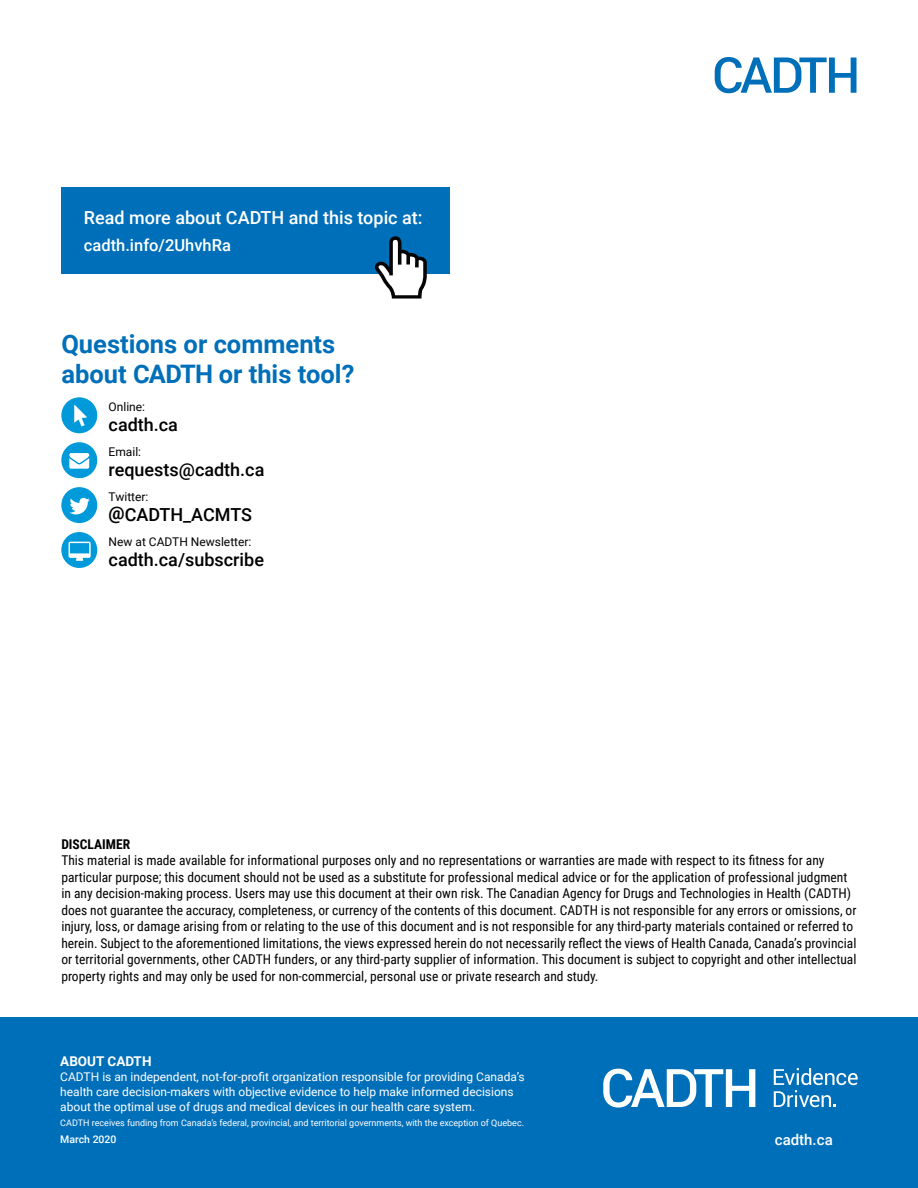
<style>
.page{position:relative;width:918px;height:1188px;background:#fff}
.page>*{position:absolute;margin:0;border:0;box-sizing:border-box;transform-origin:0 0}
.Questions_or_Comment{font:700 25.5px/30px "Roboto";color:#006fb9}
.URL{font:500 18px "Roboto";color:#000}
.URL_Call_to_Action{font:500 18px "Roboto";color:#fff}
.Vanity_URL{font:500 16.5px "Roboto";color:#fff}
.t1{font:500 15px "Roboto";color:#fff}
.t2{font:13.5px/16.5px "Roboto Condensed";color:#000}
.t3{font:700 13.5px "Roboto";color:#fff}
.t4{font:700 13.5px "Roboto Condensed";color:#000}
.t5{font:12px/15px "Roboto";color:#fff}
.Contact_Info{font:12px "Roboto";color:#000}
.t6{font:500 10.5px "Roboto";color:#fff}
.t7{font:9px "Roboto";color:#fff}
.s1{font-weight:700}
</style>
<div class="page">
<svg style="left:715px;top:57px;width:141px;height:36px"></svg>
<div style="left:0;top:1017px;width:918px;height:171px;background:#006fb9"></div>
<svg style="left:603px;top:1069px;width:152px;height:39px"></svg>
<svg style="left:774px;top:1068px;width:84px;height:39px"></svg>
<div style="left:61px;top:187px;width:389px;height:87px;background:#006fb9"></div>
<svg style="left:375px;top:236px;width:52px;height:63px"></svg>
<div style="left:61px;top:397px;width:36px;height:36px;background:#009ada;border-radius:50%"></div>
<svg style="left:74px;top:405px;width:13px;height:21px"></svg>
<div style="left:61px;top:442px;width:36px;height:36px;background:#009ada;border-radius:50%"></div>
<svg style="left:69px;top:453px;width:20px;height:16px"></svg>
<div style="left:61px;top:487px;width:36px;height:36px;background:#009ada;border-radius:50%"></div>
<svg style="left:69px;top:498px;width:21px;height:16px"></svg>
<div style="left:61px;top:532px;width:36px;height:36px;background:#009ada;border-radius:50%"></div>
<svg style="left:69px;top:542px;width:22px;height:19px"></svg>
<p class="URL_Call_to_Action" style="left:84px;top:205px;width:340px">Read more about CADTH and this topic at:</p>
<p class="Vanity_URL" style="left:84px;top:234px;width:149px">cadth.info/2UhvhRa</p>
<p class="Questions_or_Comment" style="left:61px;top:328px;width:295px">Questions or comments about CADTH or this tool?</p>
<p class="Contact_Info" style="left:109px;top:399px;width:38px">Online:</p>
<p class="URL" style="left:109px;top:412px;width:71px">cadth.ca</p>
<p class="Contact_Info" style="left:109px;top:444px;width:34px">Email:</p>
<p class="URL" style="left:109px;top:457px;width:157px">requests@cadth.ca</p>
<p class="Contact_Info" style="left:109px;top:489px;width:41px">Twitter:</p>
<p class="URL" style="left:109px;top:502px;width:145px"><span class="s1">@</span>CADTH_ACMTS</p>
<p class="Contact_Info" style="left:109px;top:534px;width:144px">New at CADTH Newsletter:</p>
<p class="URL" style="left:109px;top:547px;width:157px">cadth.ca/subscribe</p>
<p class="t4" style="left:61px;top:834px;width:70px">DISCLAIMER</p>
<p class="t2" style="left:61px;top:852px;width:797px">This material is made available for informational purposes only and no representations or warranties are made with respect to its fitness for any particular purpose; this document should not be used as a substitute for professional medical advice or for the application of professional judgment in any decision-making process. Users may use this document at their own risk. The Canadian Agency for Drugs and Technologies in Health (CADTH) does not guarantee the accuracy, completeness, or currency of the contents of this document. CADTH is not responsible for any errors or omissions, or injury, loss, or damage arising from or relating to the use of this document and is not responsible for any third-party materials contained or referred to herein. Subject to the aforementioned limitations, the views expressed herein do not necessarily reflect the views of Health Canada, Canada’s provincial or territorial governments, other CADTH funders, or any third-party supplier of information. This document is subject to copyright and other intellectual property rights and may only be used for non-commercial, personal use or private research and study.</p>
<p class="t3" style="left:60px;top:1051px;width:93px">ABOUT CADTH</p>
<p class="t5" style="left:60px;top:1069px;width:466px">CADTH is an independent, not-for-profit organization responsible for providing Canada’s health care decision-makers with objective evidence to help make informed decisions about the optimal use of drugs and medical devices in our health care system.</p>
<p class="t7" style="left:60px;top:1116px;width:465px">CADTH receives funding from Canada’s federal, provincial, and territorial governments, with the exception of Quebec.</p>
<p class="t6" style="left:60px;top:1132px;width:58px">March 2020</p>
<p class="t1" style="left:775px;top:1129px;width:59px">cadth.ca</p>
</div>
